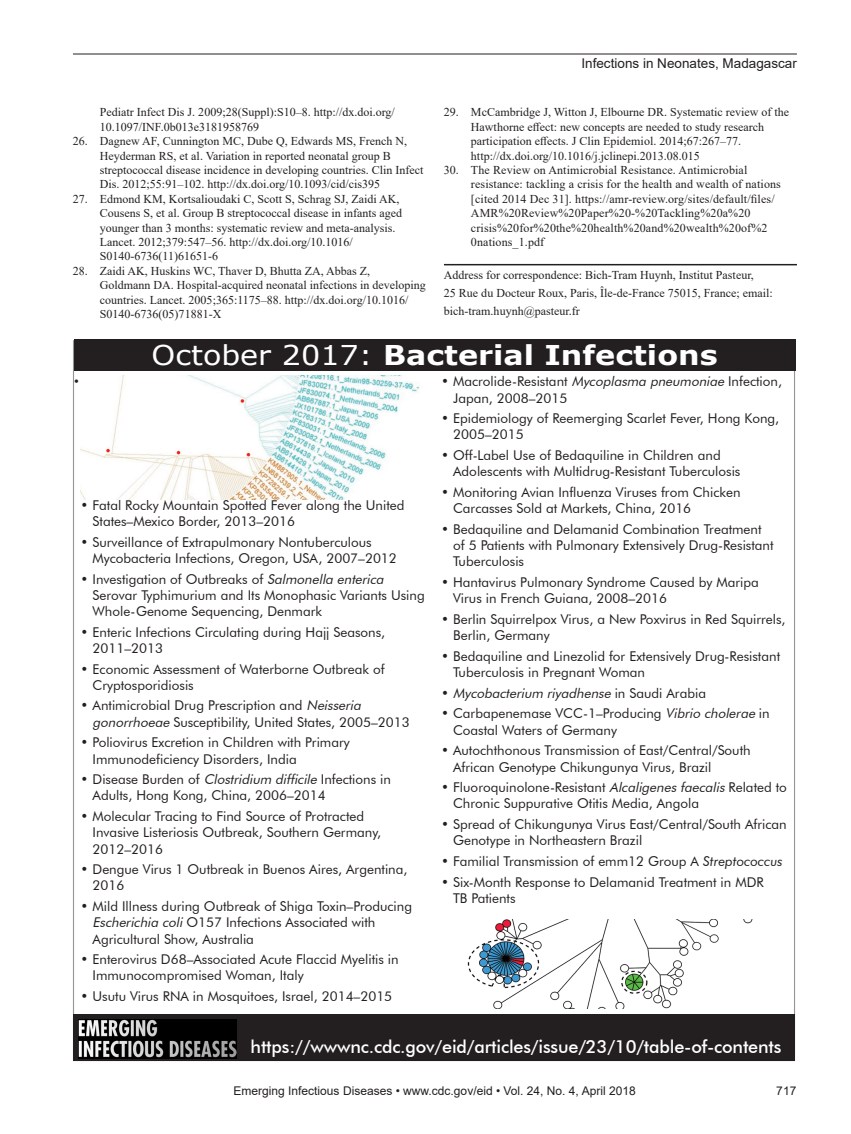
<style>
.page{position:relative;width:851px;height:1134px;background:#fff}
.page>*{position:absolute;margin:0;border:0;box-sizing:border-box;transform-origin:0 0}
.t1{font:700 27.3px "Verdana";color:#fff;scale:1.11 1}
.Body_Text{font:500 18px "Futura BT";letter-spacing:-.01em;color:#fff}
.TOC_Title{font:13.5px/16.2px "Futura BT";color:#231f20}
.TOC_Title-2{font:italic 13.5px "Futura BT";color:#231f20}
.Running_Head{font:13.5px "Arial";color:#231f20}
.TOC_Title-3{font:13.5px "Arial";color:#231f20}
.References{font:12px/14.4px "Times New Roman";color:#231f20}
.Correspondence{font:12px/18px "Times New Roman";color:#231f20}
.t2{font:12px "Arial";color:#231f20}
.s1{font-weight:400}
.s2{font-style:italic}
.s3{font-style:normal}
</style>
<div class="page">
<hr style="left:73px;top:54px;width:723px;height:1px;background:#231f20">
<hr style="left:444px;top:264px;width:353px;height:1px;background:#231f20">
<div style="left:73px;top:1014px;width:721px;height:47px;background:#231f20"></div>
<div style="left:74px;top:340px;width:721px;height:31px;background:#231f20"></div>
<img style="left:79px;top:1019px;width:157px;height:40px">
<img style="left:81px;top:376px;width:339px;height:124px">
<img style="left:467px;top:919px;width:286px;height:89px">
<p class="References" style="left:100px;top:105px;width:296px">Pediatr Infect Dis J. 2009;28(Suppl):S10–8. http://dx.doi.org/<br>10.1097/INF.0b013e3181958769</p>
<p class="References" style="left:100px;top:134px;width:325px;text-indent:-27px">26. Dagnew AF, Cunnington MC, Dube Q, Edwards MS, French N, Heyderman RS, et al. Variation in reported neonatal group B streptococcal disease incidence in developing countries. Clin Infect Dis. 2012;55:91–102. http://dx.doi.org/10.1093/cid/cis395</p>
<p class="References" style="left:100px;top:191px;width:303px;text-indent:-27px">27. Edmond KM, Kortsalioudaki C, Scott S, Schrag SJ, Zaidi AK, Cousens S, et al. Group B streptococcal disease in infants aged younger than 3 months: systematic review and meta-analysis.<br>Lancet. 2012;379:547–56. http://dx.doi.org/10.1016/ S0140-6736(11)61651-6</p>
<p class="References" style="left:100px;top:263px;width:327px;text-indent:-27px">28. Zaidi AK, Huskins WC, Thaver D, Bhutta ZA, Abbas Z,<br>Goldmann DA. Hospital-acquired neonatal infections in developing countries. Lancet. 2005;365:1175–88. http://dx.doi.org/10.1016/ S0140-6736(05)71881-X</p>
<p class="Running_Head" style="left:581px;top:54px;width:217px">Infections in Neonates, Madagascar</p>
<p class="References" style="left:471px;top:105px;width:319px;text-indent:-27px">29. McCambridge J, Witton J, Elbourne DR. Systematic review of the Hawthorne effect: new concepts are needed to study research participation effects. J Clin Epidemiol. 2014;67:267–77. http://dx.doi.org/10.1016/j.jclinepi.2013.08.015</p>
<p class="References" style="left:471px;top:162px;width:311px;text-indent:-27px">30. The Review on Antimicrobial Resistance. Antimicrobial resistance: tackling a crisis for the health and wealth of nations [cited 2014 Dec 31]. https://amr-review.org/sites/default/files/ AMR%20Review%20Paper%20-%20Tackling%20a%20 crisis%20for%20the%20health%20and%20wealth%20of%2<br>0nations_1.pdf</p>
<p class="Correspondence" style="left:444px;top:266px;width:330px">Address for correspondence: Bich-Tram Huynh, Institut Pasteur,<br>25 Rue du Docteur Roux, Paris, Île-de-France 75015, France; email: bich-tram.huynh@pasteur.fr</p>
<h1 class="t1" style="left:151px;top:336px;width:511px"><span class="s1">October 2017:</span> Bacterial Infections</h1>
<p class="TOC_Title-3" style="left:74px;top:372px;width:6px">•</p>
<p class="TOC_Title" style="left:93px;top:497px;width:313px;text-indent:-12px">• Fatal Rocky Mountain Spotted Fever along the United<br>States–Mexico Border, 2013–2016</p>
<p class="TOC_Title" style="left:93px;top:534px;width:306px;text-indent:-12px">• Surveillance of Extrapulmonary Nontuberculous<br>Mycobacteria Infections, Oregon, USA, 2007–2012</p>
<p class="TOC_Title" style="left:93px;top:571px;width:334px;text-indent:-12px">• Investigation of Outbreaks of <span class="s2">Salmonella enterica<br></span>Serovar Typhimurium and Its Monophasic Variants Using<br>Whole-Genome Sequencing, Denmark</p>
<p class="TOC_Title" style="left:93px;top:624px;width:294px;text-indent:-12px">• Enteric Infections Circulating during Hajj Seasons,<br>2011–2013</p>
<p class="TOC_Title" style="left:93px;top:661px;width:294px;text-indent:-12px">• Economic Assessment of Waterborne Outbreak of<br>Cryptosporidiosis</p>
<p class="TOC_Title" style="left:93px;top:697px;width:318px;text-indent:-12px">• Antimicrobial Drug Prescription and <span class="s2">Neisseria gonorrhoeae</span> Susceptibility, United States, 2005–2013</p>
<p class="TOC_Title" style="left:93px;top:734px;width:259px;text-indent:-12px">• Poliovirus Excretion in Children with Primary<br>Immunodeficiency Disorders, India</p>
<p class="TOC_Title" style="left:93px;top:771px;width:300px;text-indent:-12px">• Disease Burden of <span class="s2">Clostridium difficile</span> Infections in<br>Adults, Hong Kong, China, 2006–2014</p>
<p class="TOC_Title" style="left:93px;top:808px;width:290px;text-indent:-12px">• Molecular Tracing to Find Source of Protracted<br>Invasive Listeriosis Outbreak, Southern Germany,<br>2012–2016</p>
<p class="TOC_Title" style="left:93px;top:861px;width:316px;text-indent:-12px">• Dengue Virus 1 Outbreak in Buenos Aires, Argentina,<br>2016</p>
<p class="TOC_Title" style="left:93px;top:898px;width:321px;text-indent:-12px">• Mild Illness during Outbreak of Shiga Toxin–Producing<br><span class="s2">Escherichia coli</span> O157 Infections Associated with<br>Agricultural Show, Australia</p>
<p class="TOC_Title" style="left:93px;top:951px;width:308px;text-indent:-12px">• Enterovirus D68–Associated Acute Flaccid Myelitis in<br>Immunocompromised Woman, Italy</p>
<p class="TOC_Title" style="left:81px;top:988px;width:313px">• Usutu Virus RNA in Mosquitoes, Israel, 2014–2015</p>
<p class="TOC_Title" style="left:453px;top:373px;width:330px;text-indent:-12px">• Macrolide-Resistant <span class="s2">Mycoplasma pneumoniae</span> Infection,<br>Japan, 2008–2015</p>
<p class="TOC_Title" style="left:453px;top:410px;width:327px;text-indent:-12px">• Epidemiology of Reemerging Scarlet Fever, Hong Kong,<br>2005–2015</p>
<p class="TOC_Title" style="left:453px;top:447px;width:289px;text-indent:-12px">• Off-Label Use of Bedaquiline in Children and<br>Adolescents with Multidrug-Resistant Tuberculosis</p>
<p class="TOC_Title" style="left:453px;top:484px;width:289px;text-indent:-12px">• Monitoring Avian Influenza Viruses from Chicken<br>Carcasses Sold at Markets, China, 2016</p>
<p class="TOC_Title" style="left:453px;top:521px;width:322px;text-indent:-12px">• Bedaquiline and Delamanid Combination Treatment of 5 Patients with Pulmonary Extensively Drug-Resistant<br>Tuberculosis</p>
<p class="TOC_Title" style="left:453px;top:574px;width:307px;text-indent:-12px">• Hantavirus Pulmonary Syndrome Caused by Maripa<br>Virus in French Guiana, 2008–2016</p>
<p class="TOC_Title" style="left:453px;top:611px;width:334px;text-indent:-12px">• Berlin Squirrelpox Virus, a New Poxvirus in Red Squirrels,<br>Berlin, Germany</p>
<p class="TOC_Title" style="left:453px;top:648px;width:328px;text-indent:-12px">• Bedaquiline and Linezolid for Extensively Drug-Resistant<br>Tuberculosis in Pregnant Woman</p>
<p class="TOC_Title-2" style="left:441px;top:685px;width:266px"><span class="s3">•</span> Mycobacterium riyadhense <span class="s3">i n S a u d i A ra b i a</span></p>
<p class="TOC_Title" style="left:453px;top:705px;width:318px;text-indent:-12px">• Carbapenemase VCC-1–Producing <span class="s2">Vibrio cholerae</span> in<br>Coastal Waters of Germany</p>
<p class="TOC_Title" style="left:453px;top:742px;width:299px;text-indent:-12px">• Autochthonous Transmission of East/Central/South<br>African Genotype Chikungunya Virus, Brazil</p>
<p class="TOC_Title" style="left:453px;top:779px;width:335px;text-indent:-12px">• Fluoroquinolone-Resistant <span class="s2">Alcaligenes faecalis</span> Related to<br>Chronic Suppurative Otitis Media, Angola</p>
<p class="TOC_Title" style="left:453px;top:816px;width:335px;text-indent:-12px">• Spread of Chikungunya Virus East/Central/South African<br>Genotype in Northeastern Brazil</p>
<p class="TOC_Title" style="left:441px;top:853px;width:343px">• Familial Transmission of emm12 Group A <span class="s2">Streptococcus</span></p>
<p class="TOC_Title" style="left:453px;top:874px;width:312px;text-indent:-12px">• Six-Month Response to Delamanid Treatment in MDR<br>TB Patients</p>
<p class="Body_Text" style="left:250px;top:1035px;width:532px">https://wwwnc.cdc.gov/eid/articles/issue/23/10/table-of-contents</p>
<p class="t2" style="left:233px;top:1083px;width:403px">Emerging Infectious Diseases • www.cdc.gov/eid • Vol. 24, No. 4, April 2018</p>
<p class="t2" style="left:776px;top:1083px;width:22px">717</p>
</div>
